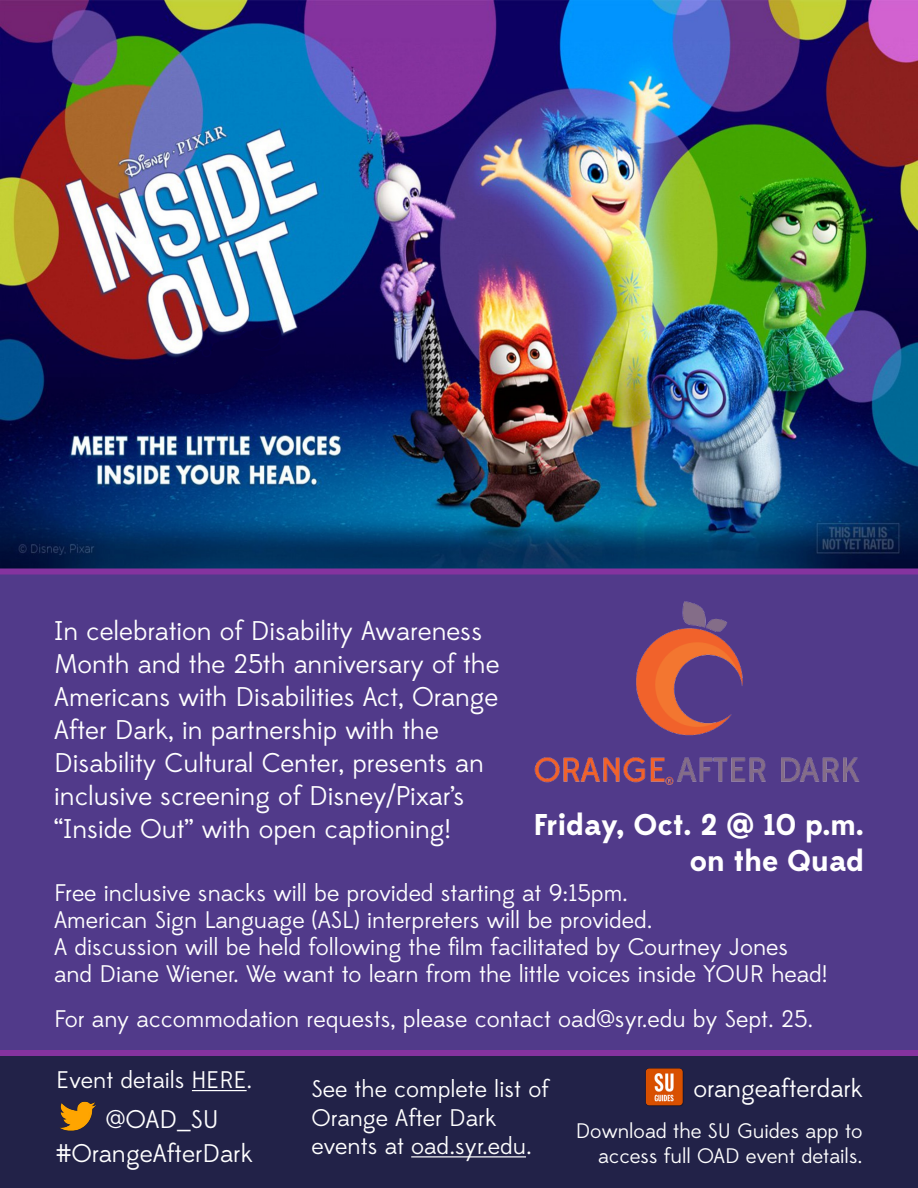
<style>
.page{position:relative;width:918px;height:1188px;background:#fff}
.page>*{position:absolute;margin:0;border:0;box-sizing:border-box;transform-origin:0 0}
.t1{font:700 30px "Edmondsans";color:#fff}
.t2{font:27px/33px "Edmondsans";color:#fff}
.t3{font:25.5px "Edmondsans";color:#fff}
.t4{font:24px "Edmondsans";color:#fff}
.t5{font:21px/25.2px "Edmondsans";color:#fff;text-align:right}
</style>
<div class="page">
<div style="left:0;top:574px;width:918px;height:476px;background:#513a8a"></div>
<div style="left:0;top:1056px;width:918px;height:132px;background:#222248"></div>
<img style="left:0;top:0;width:918px;height:568px">
<div style="left:165px;top:359px;width:74px;height:34px;background:#06003c;border-radius:50%"></div>
<div style="left:164px;top:358px;width:75px;height:36px;border:2px solid #06003c;border-radius:50%"></div>
<div style="left:190px;top:352px;width:74px;height:23px;background:#06003c;border-radius:50%"></div>
<div style="left:189px;top:351px;width:76px;height:25px;border:2px solid #06003c;border-radius:50%"></div>
<div style="left:213px;top:338px;width:67px;height:19px;background:#06003c;border-radius:50%"></div>
<div style="left:212px;top:337px;width:69px;height:21px;border:2px solid #06003c;border-radius:50%"></div>
<div style="left:190px;top:352px;width:43px;height:11px;background:#06003c;border-radius:50%"></div>
<div style="left:189px;top:351px;width:45px;height:13px;border:2px solid #06003c;border-radius:50%"></div>
<div style="left:247px;top:327px;width:33px;height:23px;background:#06003c;border-radius:50%"></div>
<div style="left:247px;top:326px;width:34px;height:25px;border:2px solid #070044;border-radius:50%"></div>
<div style="left:240px;top:332px;width:23px;height:15px;background:#06003c;border-radius:50%"></div>
<div style="left:239px;top:331px;width:25px;height:17px;border:2px solid #06003c;border-radius:50%"></div>
<div style="left:259px;top:326px;width:22px;height:14px;border:2px solid #070044;border-radius:50%"></div>
<div style="left:177px;top:358px;width:33px;height:5px;background:#06003c;border-radius:50%"></div>
<div style="left:176px;top:357px;width:35px;height:7px;border:2px solid #06003c;border-radius:50%"></div>
<div style="left:202px;top:349px;width:9px;height:8px;background:#06003c;border-radius:50%"></div>
<div style="left:202px;top:348px;width:9px;height:9px;border:2px solid #070043;border-radius:50%"></div>
<div style="left:0;top:568px;width:918px;height:6px;background:#85339f"></div>
<div style="left:0;top:1050px;width:918px;height:6px;background:#85339f"></div>
<img style="left:528px;top:596px;width:336px;height:190px">
<hr style="left:411px;top:1156px;width:115px;height:1px;background:#fff">
<img style="left:644px;top:1066px;width:41px;height:41px">
<img style="left:60px;top:1098px;width:35px;height:36px">
<hr style="left:192px;top:1090px;width:55px;height:1px;background:#fff">
<p class="t2" style="left:54px;top:615px;width:447px">In celebration of Disability Awareness Month and the 25th anniversary of the Americans with Disabilities Act, Orange After Dark, in partnership with the</p>
<p class="t2" style="left:54px;top:747px;width:431px">Disability Cultural Center, presents an inclusive screening of Disney/Pixar’s</p>
<p class="t2" style="left:54px;top:813px;width:398px">“Inside Out” with open captioning!</p>
<p class="t1" style="left:534px;top:806px;width:331px">Friday, Oct. 2 @ 10 p.m.</p>
<p class="t1" style="left:690px;top:842px;width:176px">on the Quad</p>
<p class="t4" style="left:54px;top:879px;width:576px">Free inclusive snacks will be provided starting at 9:15pm.</p>
<p class="t4" style="left:54px;top:906px;width:600px">American Sign Language (ASL) interpreters will be provided.</p>
<p class="t4" style="left:54px;top:933px;width:736px">A discussion will be held following the film facilitated by Courtney Jones</p>
<p class="t4" style="left:54px;top:960px;width:775px">and Diane Wiener. We want to learn from the little voices inside YOUR head!</p>
<p class="t4" style="left:54px;top:1005px;width:761px">For any accommodation requests, please contact oad@syr.edu by Sept. 25.</p>
<p class="t4" style="left:56px;top:1066px;width:198px">Event details HERE.</p>
<p class="t3" style="left:106px;top:1104px;width:114px">@OAD_SU</p>
<p class="t3" style="left:56px;top:1139px;width:198px">#OrangeAfterDark</p>
<p class="t4" style="left:312px;top:1075px;width:239px">See the complete list of</p>
<p class="t4" style="left:312px;top:1104px;width:187px">Orange After Dark</p>
<p class="t4" style="left:312px;top:1133px;width:222px">events at oad.syr.edu.</p>
<p class="t3" style="left:693px;top:1074px;width:171px">orangeafterdark</p>
<p class="t5" style="left:576px;top:1119px;width:288px">Download the SU Guides app to access full OAD event details.</p>
</div>
